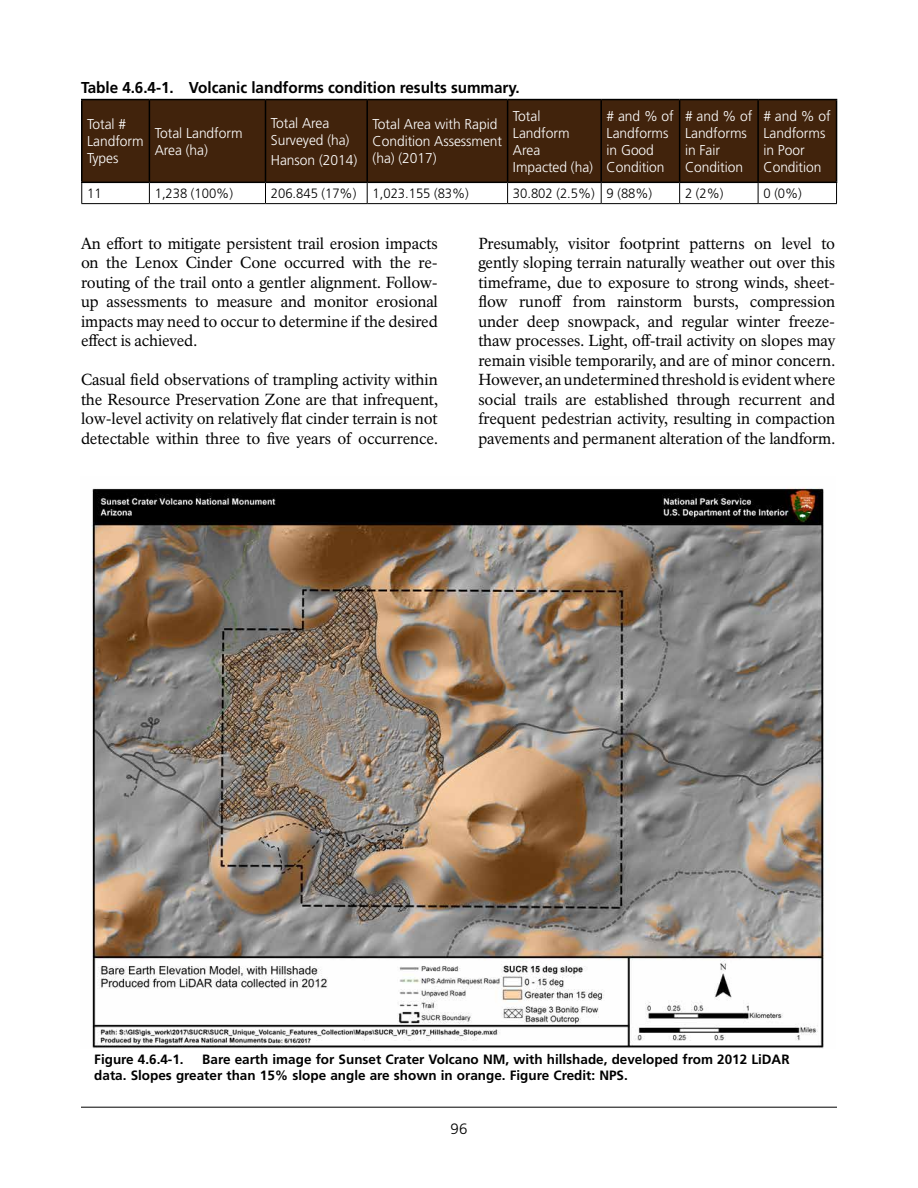
<style>
.page{position:relative;width:918px;height:1188px;background:#fff}
.page>*{position:absolute;margin:0;border:0;box-sizing:border-box;transform-origin:0 0}
.t1{font:15.75px/19.5px "NPS Rawlinson OT";letter-spacing:-.005em;color:#000;text-align:justify}
.Table_Title{font:700 15.75px "Frutiger LT Std";letter-spacing:-.005em;color:#000}
.t2{font:300 15px "Frutiger LT Std";color:#000}
.Table_Header{font:300 14.25px/17.1px "Frutiger LT Std";letter-spacing:-.005em;color:#fff}
.t3{font:700 13.5px/16.5px "Frutiger LT Std";color:#000}
.Table_Text{font:300 13.5px "Frutiger LT Std";letter-spacing:-.005em;color:#000}
</style>
<div class="page">
<div style="left:82px;top:100px;width:754px;height:82px;background:#41230c"></div>
<hr style="left:81px;top:99px;width:68px;height:1px;background:#000">
<hr style="left:81px;top:100px;width:1px;height:82px;background:#000">
<hr style="left:149px;top:99px;width:117px;height:1px;background:#000">
<hr style="left:149px;top:100px;width:1px;height:82px;background:#000">
<hr style="left:266px;top:99px;width:101px;height:1px;background:#000">
<hr style="left:265px;top:100px;width:1px;height:82px;background:#000">
<hr style="left:367px;top:99px;width:141px;height:1px;background:#000">
<hr style="left:366px;top:100px;width:2px;height:82px;background:#000">
<hr style="left:508px;top:99px;width:93px;height:1px;background:#000">
<hr style="left:507px;top:100px;width:1px;height:82px;background:#000">
<hr style="left:601px;top:99px;width:79px;height:1px;background:#000">
<hr style="left:600px;top:100px;width:2px;height:82px;background:#000">
<hr style="left:680px;top:99px;width:78px;height:1px;background:#000">
<hr style="left:679px;top:100px;width:1px;height:82px;background:#000">
<hr style="left:758px;top:99px;width:79px;height:1px;background:#000">
<hr style="left:757px;top:100px;width:2px;height:82px;background:#000">
<hr style="left:836px;top:100px;width:1px;height:82px;background:#000">
<hr style="left:81px;top:182px;width:68px;height:1px;background:#000">
<hr style="left:149px;top:182px;width:117px;height:1px;background:#000">
<hr style="left:266px;top:182px;width:101px;height:1px;background:#000">
<hr style="left:367px;top:182px;width:141px;height:1px;background:#000">
<hr style="left:508px;top:182px;width:93px;height:1px;background:#000">
<hr style="left:601px;top:182px;width:79px;height:1px;background:#000">
<hr style="left:680px;top:182px;width:78px;height:1px;background:#000">
<hr style="left:758px;top:182px;width:79px;height:1px;background:#000">
<svg style="left:81px;top:183px;width:1px;height:20px"></svg>
<svg style="left:149px;top:183px;width:1px;height:20px"></svg>
<svg style="left:265px;top:183px;width:1px;height:20px"></svg>
<svg style="left:367px;top:183px;width:1px;height:20px"></svg>
<svg style="left:507px;top:183px;width:1px;height:20px"></svg>
<svg style="left:601px;top:183px;width:1px;height:20px"></svg>
<svg style="left:679px;top:183px;width:1px;height:20px"></svg>
<svg style="left:758px;top:183px;width:1px;height:20px"></svg>
<svg style="left:836px;top:183px;width:1px;height:20px"></svg>
<hr style="left:81px;top:203px;width:68px;height:1px;background:#000">
<hr style="left:149px;top:203px;width:117px;height:1px;background:#000">
<hr style="left:266px;top:203px;width:101px;height:1px;background:#000">
<hr style="left:367px;top:203px;width:141px;height:1px;background:#000">
<hr style="left:508px;top:203px;width:93px;height:1px;background:#000">
<hr style="left:601px;top:203px;width:79px;height:1px;background:#000">
<hr style="left:680px;top:203px;width:78px;height:1px;background:#000">
<hr style="left:758px;top:203px;width:79px;height:1px;background:#000">
<img style="left:92px;top:488px;width:732px;height:561px">
<hr style="left:81px;top:1107px;width:756px;height:1px;background:#000">
<p class="Table_Title" style="left:81px;top:78px;width:440px">Table 4.6.4‑1. Volcanic landforms condition results summary.</p>
<p class="Table_Header" style="left:87px;top:116px;width:58px">Total #<br>Landform<br>Types</p>
<p class="Table_Header" style="left:155px;top:124px;width:89px">Total Landform<br>Area (ha)</p>
<p class="Table_Header" style="left:271px;top:114px;width:80px">Total Area<br>Surveyed (ha)</p>
<p class="Table_Header" style="left:373px;top:116px;width:131px">Total Area with Rapid<br>Condition Assessment (ha) (2017)</p>
<p class="Table_Header" style="left:513px;top:107px;width:82px">Total<br>Landform<br>Area<br>Impacted (ha)</p>
<p class="Table_Header" style="left:607px;top:107px;width:69px"># and % of<br>Landforms in Good<br>Condition</p>
<p class="Table_Header" style="left:685px;top:107px;width:69px"># and % of<br>Landforms in Fair<br>Condition</p>
<p class="Table_Header" style="left:764px;top:107px;width:69px"># and % of<br>Landforms in Poor<br>Condition</p>
<p class="Table_Header" style="left:271px;top:152px;width:88px">Hanson (2014)</p>
<p class="Table_Text" style="left:87px;top:186px;width:16px">11</p>
<p class="Table_Text" style="left:155px;top:186px;width:80px">1,238 (100%)</p>
<p class="Table_Text" style="left:271px;top:186px;width:87px">206.845 (17%)</p>
<p class="Table_Text" style="left:373px;top:186px;width:98px">1,023.155 (83%)</p>
<p class="Table_Text" style="left:513px;top:186px;width:83px">30.802 (2.5%)</p>
<p class="Table_Text" style="left:607px;top:186px;width:47px">9 (88%)</p>
<p class="Table_Text" style="left:685px;top:186px;width:40px">2 (2%)</p>
<p class="Table_Text" style="left:764px;top:186px;width:40px">0 (0%)</p>
<p class="t1" style="left:81px;top:234px;width:358px">An effort to mitigate persistent trail erosion impacts on the Lenox Cinder Cone occurred with the re&shy;routing of the trail onto a gentler alignment. Follow&shy;up assessments to measure and monitor erosional impacts may need to occur to determine if the desired effect is achieved.</p>
<p class="t1" style="left:81px;top:370px;width:358px">Casual field observations of trampling activity within the Resource Preservation Zone are that infrequent, low-level activity on relatively flat cinder terrain is not detectable within three to five years of occurrence.</p>
<p class="t1" style="left:478px;top:234px;width:359px">Presumably, visitor footprint patterns on level to gently sloping terrain naturally weather out over this timeframe, due to exposure to strong winds, sheet&shy;flow runoff from rainstorm bursts, compression under deep snowpack, and regular winter freeze&shy;thaw processes. Light, off-trail activity on slopes may remain visible temporarily, and are of minor concern.<br>However, an undetermined threshold is evident where social trails are established through recurrent and frequent pedestrian activity, resulting in compaction pavements and permanent alteration of the landform.</p>
<p class="t3" style="left:94px;top:1051px;width:697px;text-indent:108px">Bare earth image for Sunset Crater Volcano NM, with hillshade, developed from 2012 LiDAR data. Slopes greater than 15% slope angle are shown in orange. Figure Credit: NPS.</p>
<p class="t3" style="left:94px;top:1051px;width:91px">Figure 4.6.4-1.</p>
<p class="t2" style="left:451px;top:1121px;width:18px">96</p>
</div>
